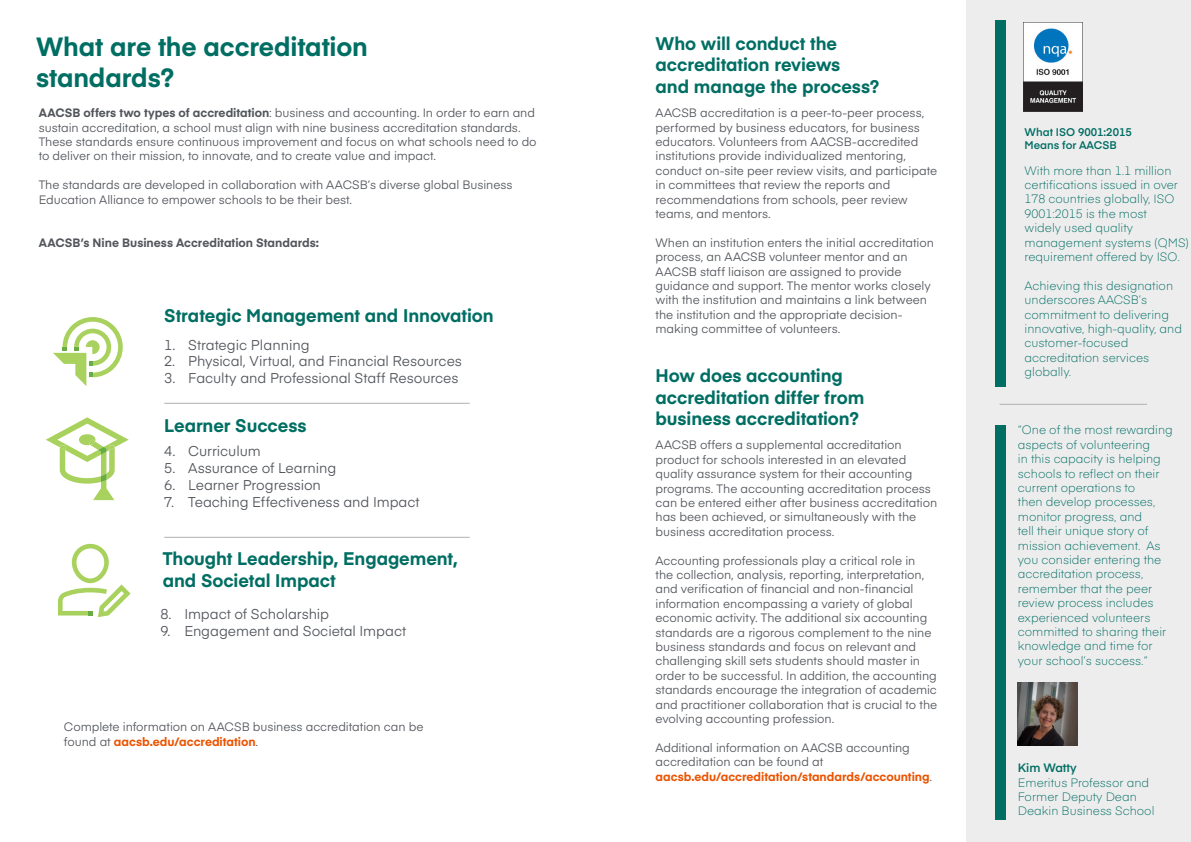
<style>
.page{position:relative;width:1191px;height:842px;background:#fff}
.page>*{position:absolute;margin:0;border:0;box-sizing:border-box;transform-origin:0 0}
.t1{font:700 26px/31.2px "Eina 03";letter-spacing:-.005em;color:#006e63}
.t2{font:700 18px/21.6px "Eina 03";letter-spacing:-.005em;color:#006e63}
.t3{font:14px "Eina 03";letter-spacing:-.005em;color:#52555b}
.t4{font:12px/14.4px "Eina 03";letter-spacing:-.005em;color:#52555b}
.t5{font:300 12px/14.4px "Eina 03";color:#006e63}
.t6{font:700 12px "Eina 03";color:#52555b}
.t7{font:600 12px "Eina 03";color:#006e63}
.t8{font:600 11px/13.2px "Eina 03";color:#006e63}
.t9{font:11px "Avenir Next";color:#231f20}
.s1{font-weight:700}
.s2{font-weight:700;color:#eb5300}
</style>
<div class="page">
<div style="left:966px;top:0;width:225px;height:842px;background:#eeedee"></div>
<div style="left:995px;top:425px;width:11px;height:395px;background:#006e63"></div>
<div style="left:995px;top:20px;width:11px;height:367px;background:#006e63"></div>
<img style="left:1023px;top:23px;width:59px;height:88px">
<img style="left:1017px;top:682px;width:60px;height:64px">
<hr style="left:164px;top:403px;width:306px;height:1px;background:#b2b1b2">
<hr style="left:999px;top:404px;width:148px;height:1px;background:#b2b1b2">
<hr style="left:164px;top:537px;width:306px;height:1px;background:#b2b1b2">
<svg style="left:53px;top:317px;width:70px;height:69px"></svg>
<svg style="left:58px;top:544px;width:73px;height:73px"></svg>
<svg style="left:46px;top:417px;width:83px;height:83px"></svg>
<p class="t1" style="left:36px;top:30px;width:333px">What are the accreditation standards?</p>
<p class="t4" style="left:39px;top:105px;width:499px"><span class="s1">AACSB offers two types of accreditation</span>: business and accounting. In order to earn and sustain accreditation, a school must align with nine business accreditation standards.<br>These standards ensure continuous improvement and focus on what schools need to do to deliver on their mission, to innovate, and to create value and impact.</p>
<p class="t4" style="left:39px;top:177px;width:475px">The standards are developed in collaboration with AACSB’s diverse global Business<br>Education Alliance to empower schools to be their best.</p>
<p class="t6" style="left:39px;top:234px;width:282px">AACSB’s Nine Business Accreditation Standards:</p>
<p class="t2" style="left:164px;top:304px;width:331px">Strategic Management and Innovation</p>
<p class="t3" style="left:164px;top:334px;width:147px">1. Strategic Planning</p>
<p class="t3" style="left:164px;top:351px;width:299px">2. Physical, Virtual, and Financial Resources</p>
<p class="t3" style="left:164px;top:368px;width:296px">3. Faculty and Professional Staff Resources</p>
<p class="t2" style="left:164px;top:413px;width:144px">Learner Success</p>
<p class="t3" style="left:164px;top:441px;width:98px">4. Curriculum</p>
<p class="t3" style="left:164px;top:457px;width:173px">5. Assurance of Learning</p>
<p class="t3" style="left:164px;top:474px;width:158px">6. Learner Progression</p>
<p class="t3" style="left:164px;top:491px;width:257px">7. Teaching Effectiveness and Impact</p>
<p class="t2" style="left:163px;top:547px;width:297px">Thought Leadership, Engagement, and Societal Impact</p>
<p class="t3" style="left:160px;top:604px;width:170px">8. Impact of Scholarship</p>
<p class="t3" style="left:160px;top:621px;width:247px">9. Engagement and Societal Impact</p>
<p class="t4" style="left:64px;top:719px;width:361px">Complete information on AACSB business accreditation can be found at <span class="s2">aacsb.edu/accreditation</span>.</p>
<p class="t9" style="left:103px;top:720px;width:82px">Online Learning</p>
<p class="t9" style="left:264px;top:720px;width:70px">Development</p>
<p class="t2" style="left:655px;top:32px;width:225px">Who will conduct the accreditation reviews<br>and manage the process?</p>
<p class="t4" style="left:655px;top:105px;width:283px">AACSB accreditation is a peer-to-peer process, performed by business educators, for business educators. Volunteers from AACSB-accredited institutions provide individualized mentoring, conduct on-site peer review visits, and participate in committees that review the reports and recommendations from schools, peer review teams, and mentors.</p>
<p class="t4" style="left:655px;top:235px;width:280px">When an institution enters the initial accreditation process, an AACSB volunteer mentor and an AACSB staff liaison are assigned to provide guidance and support. The mentor works closely with the institution and maintains a link between the institution and the appropriate decision&shy;making committee of volunteers.</p>
<p class="t2" style="left:655px;top:364px;width:210px">How does accounting accreditation differ from business accreditation?</p>
<p class="t4" style="left:655px;top:437px;width:283px">AACSB offers a supplemental accreditation product for schools interested in an elevated quality assurance system for their accounting programs. The accounting accreditation process can be entered either after business accreditation has been achieved, or simultaneously with the business accreditation process.</p>
<p class="t4" style="left:655px;top:552px;width:283px">Accounting professionals play a critical role in<br>the collection, analysis, reporting, interpretation, and verification of financial and non-financial information encompassing a variety of global economic activity. The additional six accounting standards are a rigorous complement to the nine business standards and focus on relevant and challenging skill sets students should master in order to be successful. In addition, the accounting standards encourage the integration of academic and practitioner collaboration that is crucial to the evolving accounting profession.</p>
<p class="t4" style="left:655px;top:739px;width:278px">Additional information on AACSB accounting accreditation can be found at <span class="s2">aacsb.edu/accreditation/standards/accounting</span>.</p>
<p class="t8" style="left:1024px;top:124px;width:109px">What ISO 9001:2015<br>Means for AACSB</p>
<p class="t5" style="left:1024px;top:162px;width:166px">With more than 1.1 million certifications issued in over<br>178 countries globally, ISO<br>9001:2015 is the most<br>widely used quality management systems (QMS) requirement offered by ISO.</p>
<p class="t5" style="left:1024px;top:277px;width:159px">Achieving this designation underscores AACSB’s commitment to delivering innovative, high-quality, and customer-focused accreditation services globally.</p>
<p class="t5" style="left:1017px;top:422px;width:156px">“One of the most rewarding aspects of volunteering<br>in this capacity is helping schools to reflect on their current operations to<br>then develop processes, monitor progress, and<br>tell their unique story of mission achievement. As you consider entering the accreditation process, remember that the peer review process includes experienced volunteers committed to sharing their knowledge and time for your school’s success.”</p>
<p class="t7" style="left:1017px;top:759px;width:60px">Kim Watty</p>
<p class="t5" style="left:1017px;top:774px;width:138px">Emeritus Professor and<br>Former Deputy Dean<br>Deakin Business School</p>
</div>
